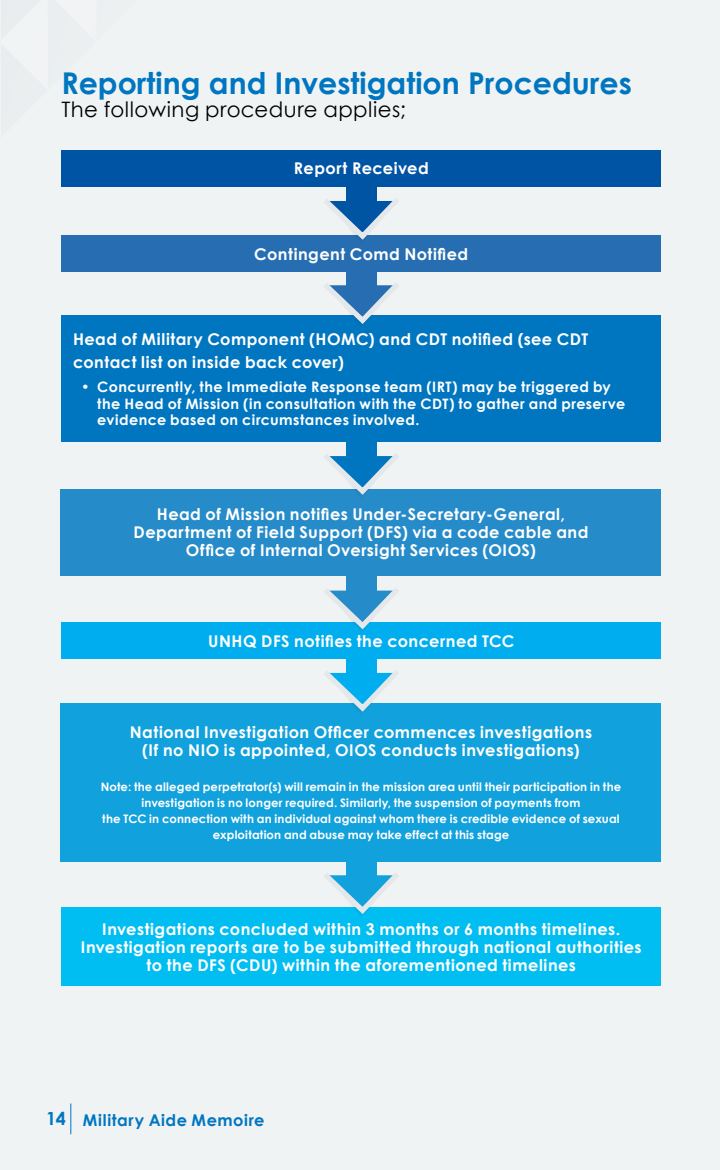
<style>
.page{position:relative;width:720px;height:1170px;background:#f0f3f4}
.page>*{position:absolute;margin:0;border:0;box-sizing:border-box;transform-origin:0 0}
.t1{font:700 30px "Century Gothic";color:#0076c0}
.t2{font:21.25px "Century Gothic";letter-spacing:.02em;color:#000}
.t3{font:700 16.25px/18px "Century Gothic";letter-spacing:.03em;color:#fff;text-align:center}
.t4{font:700 16.25px "Century Gothic";letter-spacing:.03em;color:#0076c0}
.t5{font:700 14.5px/16.2px "Century Gothic";letter-spacing:.03em;color:#fff}
.t6{font:700 11.75px/16.2px "Century Gothic";letter-spacing:.01em;color:#fff;text-align:center}
.s1{font-size:18px}
</style>
<div class="page">
<hr style="left:70px;top:1103px;width:1px;height:31px;background:#0076c0">
<div style="left:61px;top:150px;width:600px;height:37px;background:#0054a4"></div>
<div style="left:61px;top:235px;width:600px;height:37px;background:#266eb1"></div>
<div style="left:61px;top:316px;width:600px;height:126px;background:#0076c0"></div>
<div style="left:61px;top:489px;width:600px;height:87px;background:#268bc9"></div>
<div style="left:61px;top:907px;width:600px;height:79px;background:#00bdf2"></div>
<div style="left:61px;top:703px;width:600px;height:159px;background:#11a1dc"></div>
<div style="left:61px;top:622px;width:600px;height:37px;background:#00aeef"></div>
<div style="left:346px;top:658px;width:31px;height:17px;background:#00aeef"></div>
<svg style="left:324px;top:670px;width:75px;height:42px"></svg>
<div style="left:346px;top:860px;width:31px;height:17px;background:#11a1dc"></div>
<svg style="left:324px;top:873px;width:75px;height:41px"></svg>
<div style="left:346px;top:576px;width:31px;height:16px;background:#268bc9"></div>
<svg style="left:324px;top:588px;width:74px;height:42px"></svg>
<div style="left:346px;top:441px;width:31px;height:17px;background:#0076c0"></div>
<svg style="left:324px;top:454px;width:75px;height:41px"></svg>
<div style="left:346px;top:270px;width:31px;height:17px;background:#266eb1"></div>
<svg style="left:318px;top:283px;width:87px;height:41px"></svg>
<div style="left:346px;top:186px;width:31px;height:17px;background:#0054a4"></div>
<svg style="left:324px;top:199px;width:75px;height:41px"></svg>
<h1 class="t1" style="left:61px;top:60px;width:572px">Reporting and Investigation Procedures</h1>
<h2 class="t2" style="left:61px;top:95px;width:346px">The following procedure applies;</h2>
<p class="t3" style="left:294px;top:159px;width:136px">Report Received</p>
<p class="t3" style="left:254px;top:244px;width:216px">Contingent Comd Notified</p>
<p class="t3" style="left:73px;top:327px;width:517px;line-height:23px;text-align:left">Head of Military Component (HOMC) and CDT notified (see CDT contact list on inside back cover)</p>
<p class="t5" style="left:97px;top:378px;width:529px;text-indent:-16px">• Concurrently, the Immediate Response team (IRT) may be triggered by the Head of Mission (in consultation with the CDT) to gather and preserve evidence based on circumstances involved.</p>
<p class="t3" style="left:134px;top:505px;width:456px">Head of Mission notifies Under-Secretary-General,<br>Department of Field Support (DFS) via a code cable and<br>Office of Internal Oversight Services (OIOS)</p>
<p class="t3" style="left:208px;top:631px;width:308px">UNHQ DFS notifies the concerned TCC</p>
<p class="t3" style="left:130px;top:723px;width:464px">National Investigation Officer commences investigations (If no NIO is appointed, OIOS conducts investigations)</p>
<p class="t6" style="left:101px;top:778px;width:522px">Note: the alleged perpetrator(s) will remain in the mission area until their participation in the investigation is no longer required. Similarly, the suspension of payments from<br>the TCC in connection with an individual against whom there is credible evidence of sexual exploitation and abuse may take effect at this stage</p>
<p class="t3" style="left:81px;top:919px;width:562px">Investigations concluded within 3 months or 6 months timelines.<br>Investigation reports are to be submitted through national authorities to the DFS (CDU) within the aforementioned timelines</p>
<p class="t4" style="left:46px;top:1107px;width:220px"><span class="s1">14</span> Military Aide Memoire</p>
</div>
